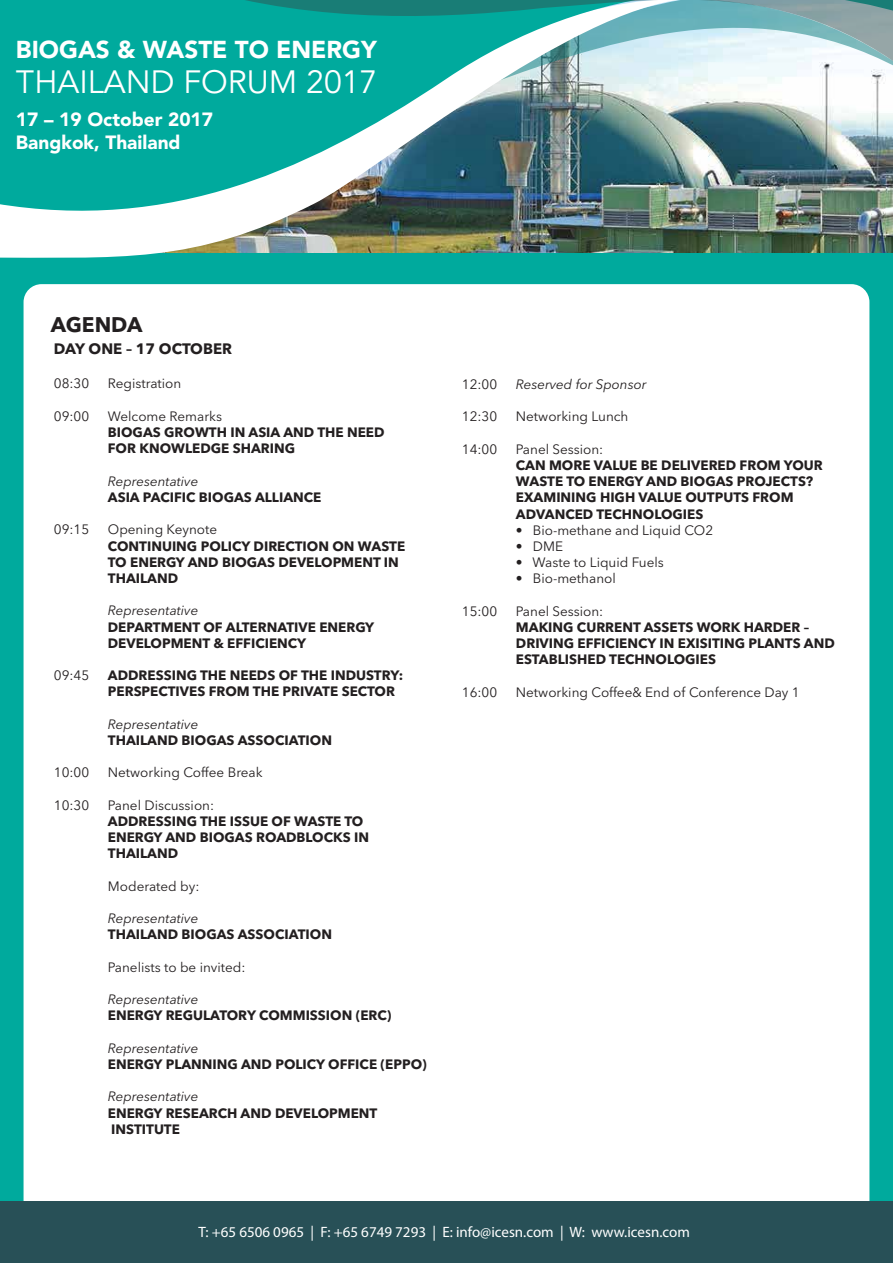
<style>
.page{position:relative;width:893px;height:1263px;background:#fff}
.page>*{position:absolute;margin:0;border:0;box-sizing:border-box;transform-origin:0 0}
.t1{font:31.95px "Avenir LT Std";color:#fff}
.t2{font:900 24.3px "Avenir LT Std";color:#fff}
.t3{font:700 21px "Avenir Next LT Pro";color:#231f20}
.t4{font:900 19.05px/22.8px "Avenir LT Std";color:#fff}
.t5{font:15px "Myriad Pro";color:#fff}
.t6{font:700 15px "Avenir Next LT Pro";color:#231f20}
.t7{font:700 13.5px/16.2px "Avenir Next LT Pro";color:#231f20}
.t8{font:13.5px "Avenir Next LT Pro";color:#231f20}
.t9{font:italic 13.5px "Avenir Next LT Pro";color:#231f20}
</style>
<div class="page">
<div style="left:0;top:253px;width:893px;height:1010px;background:#00aa9d"></div>
<img style="left:0;top:235px;width:686px;height:23px">
<img style="left:0;top:0;width:893px;height:235px">
<svg style="left:171px;top:0;width:722px;height:77px;background:#5fbdb9"></svg>
<div style="left:24px;top:284px;width:845px;height:951px;background:#fff;border-radius:18px"></div>
<div style="left:0;top:1201px;width:893px;height:62px;background:#285057"></div>
<h2 class="t2" style="left:16px;top:35px;width:362px">BIOGAS &amp; WASTE TO ENERGY</h2>
<h1 class="t1" style="left:16px;top:64px;width:363px">THAILAND FORUM 2017</h1>
<h3 class="t4" style="left:16px;top:108px;width:199px">17 – 19 October 2017<br>Bangkok, Thailand</h3>
<h3 class="t3" style="left:51px;top:311px;width:93px">AGENDA</h3>
<p class="t6" style="left:54px;top:340px;width:180px">DAY ONE – 17 OCTOBER</p>
<p class="t8" style="left:54px;top:376px;width:37px">08:30</p>
<p class="t8" style="left:108px;top:376px;width:75px">Registration</p>
<p class="t8" style="left:54px;top:408px;width:37px">09:00</p>
<p class="t8" style="left:108px;top:408px;width:116px">Welcome Remarks</p>
<p class="t7" style="left:108px;top:424px;width:278px">BIOGAS GROWTH IN ASIA AND THE NEED<br>FOR KNOWLEDGE SHARING</p>
<p class="t9" style="left:108px;top:473px;width:92px">Representative</p>
<p class="t7" style="left:108px;top:489px;width:215px">ASIA PACIFIC BIOGAS ALLIANCE</p>
<p class="t8" style="left:54px;top:521px;width:37px">09:15</p>
<p class="t8" style="left:108px;top:521px;width:111px">Opening Keynote</p>
<p class="t7" style="left:108px;top:537px;width:299px">CONTINUING POLICY DIRECTION ON WASTE<br>TO ENERGY AND BIOGAS DEVELOPMENT IN<br>THAILAND</p>
<p class="t9" style="left:108px;top:602px;width:92px">Representative</p>
<p class="t7" style="left:108px;top:618px;width:268px">DEPARTMENT OF ALTERNATIVE ENERGY<br>DEVELOPMENT &amp; EFFICIENCY</p>
<p class="t8" style="left:54px;top:667px;width:37px">09:45</p>
<p class="t7" style="left:108px;top:667px;width:297px">ADDRESSING THE NEEDS OF THE INDUSTRY:<br>PERSPECTIVES FROM THE PRIVATE SECTOR</p>
<p class="t9" style="left:108px;top:716px;width:92px">Representative</p>
<p class="t7" style="left:108px;top:732px;width:226px">THAILAND BIOGAS ASSOCIATION</p>
<p class="t8" style="left:54px;top:764px;width:37px">10:00</p>
<p class="t8" style="left:108px;top:764px;width:156px">Networking Coffee Break</p>
<p class="t8" style="left:54px;top:797px;width:37px">10:30</p>
<p class="t8" style="left:108px;top:797px;width:108px">Panel Discussion:</p>
<p class="t7" style="left:108px;top:813px;width:263px">ADDRESSING THE ISSUE OF WASTE TO<br>ENERGY AND BIOGAS ROADBLOCKS IN<br>THAILAND</p>
<p class="t8" style="left:108px;top:878px;width:93px">Moderated by:</p>
<p class="t9" style="left:108px;top:910px;width:92px">Representative</p>
<p class="t7" style="left:108px;top:926px;width:226px">THAILAND BIOGAS ASSOCIATION</p>
<p class="t8" style="left:108px;top:959px;width:139px">Panelists to be invited:</p>
<p class="t9" style="left:108px;top:991px;width:92px">Representative</p>
<p class="t7" style="left:108px;top:1007px;width:285px">ENERGY REGULATORY COMMISSION (ERC)</p>
<p class="t9" style="left:108px;top:1040px;width:92px">Representative</p>
<p class="t7" style="left:108px;top:1056px;width:320px">ENERGY PLANNING AND POLICY OFFICE (EPPO)</p>
<p class="t9" style="left:108px;top:1088px;width:92px">Representative</p>
<p class="t7" style="left:108px;top:1104px;width:271px">ENERGY RESEARCH AND DEVELOPMENT<br>INSTITUTE</p>
<p class="t8" style="left:462px;top:376px;width:37px">12:00</p>
<p class="t9" style="left:516px;top:376px;width:132px">Reserved for Sponsor</p>
<p class="t8" style="left:462px;top:409px;width:37px">12:30</p>
<p class="t8" style="left:516px;top:409px;width:114px">Networking Lunch</p>
<p class="t8" style="left:462px;top:441px;width:37px">14:00</p>
<p class="t8" style="left:516px;top:441px;width:89px">Panel Session:</p>
<p class="t7" style="left:516px;top:457px;width:308px">CAN MORE VALUE BE DELIVERED FROM YOUR<br>WASTE TO ENERGY AND BIOGAS PROJECTS?<br>EXAMINING HIGH VALUE OUTPUTS FROM<br>ADVANCED TECHNOLOGIES</p>
<p class="t8" style="left:516px;top:522px;width:199px">• Bio-methane and Liquid CO2</p>
<p class="t8" style="left:516px;top:538px;width:49px">• DME</p>
<p class="t8" style="left:516px;top:554px;width:149px">• Waste to Liquid Fuels</p>
<p class="t8" style="left:516px;top:571px;width:101px">• Bio-methanol</p>
<p class="t8" style="left:462px;top:603px;width:37px">15:00</p>
<p class="t8" style="left:516px;top:603px;width:89px">Panel Session:</p>
<p class="t7" style="left:516px;top:619px;width:320px">MAKING CURRENT ASSETS WORK HARDER –<br>DRIVING EFFICIENCY IN EXISITING PLANTS AND<br>ESTABLISHED TECHNOLOGIES</p>
<p class="t8" style="left:462px;top:684px;width:37px">16:00</p>
<p class="t8" style="left:516px;top:684px;width:285px">Networking Coffee&amp; End of Conference Day 1</p>
<p class="t5" style="left:198px;top:1222px;width:493px">T: +65 6506 0965 | F: +65 6749 7293 | E: info@icesn.com | W: www.icesn.com</p>
</div>
